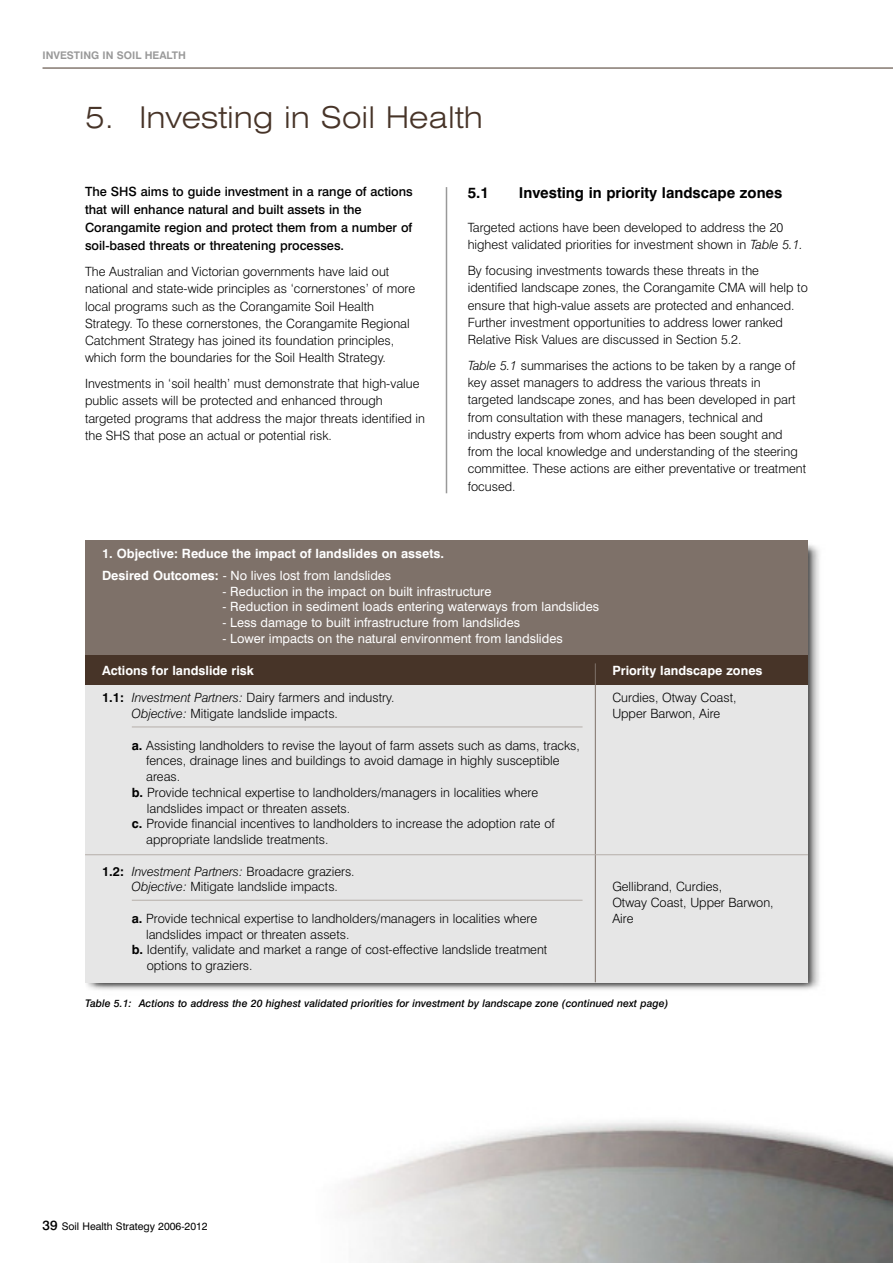
<style>
.page{position:relative;width:893px;height:1263px;background:#fff}
.page>*{position:absolute;margin:0;border:0;box-sizing:border-box;transform-origin:0 0}
.t1{font:300 expanded 30px "Swiss 721 BT";color:#473428}
.t2{font:700 15px "Swiss 721 BT";color:#000}
.t3{font:300 12.75px/17.2px "Swiss 721 BT";color:#000}
.t4{font:12.75px "Swiss 721 BT";color:#fff}
.t5{font:500 12.75px/18px "Swiss 721 BT";color:#000}
.t6{font:700 12.75px/22.2px "Swiss 721 BT";color:#fff}
.t7{font:italic 500 10.5px "Swiss 721 BT";color:#000}
.t8{font:10.5px "Swiss 721 BT";color:#000}
.t9{font:700 10.5px "Swiss 721 BT";color:#999}
.s1{font-style:italic}
.s2{font-weight:400}
.s3{font-weight:700}
.s4{font-weight:500;font-size:13.5px}
</style>
<div class="page">
<img style="left:347px;top:1120px;width:546px;height:143px">
<hr style="left:446px;top:187px;width:1px;height:306px;background:#999">
<hr style="left:43px;top:68px;width:850px;height:1px;background:#473428">
<img style="left:85px;top:544px;width:735px;height:446px">
<div style="left:85px;top:540px;width:723px;height:442px;background:#e6e6e6"></div>
<div style="left:85px;top:540px;width:723px;height:115px;background:#7e7169"></div>
<div style="left:85px;top:655px;width:723px;height:30px;background:#473428"></div>
<hr style="left:132px;top:726px;width:451px;height:1px;background:#b5aea9">
<hr style="left:132px;top:900px;width:451px;height:1px;background:#b5aea9">
<hr style="left:595px;top:663px;width:1px;height:319px;background:#7e7169">
<hr style="left:85px;top:854px;width:723px;height:1px;background:#b5aea9">
<p class="t9" style="left:43px;top:51px;width:145px">INVESTING IN SOIL HEALTH</p>
<h1 class="t1" style="left:85px;top:106px;width:399px">5. Investing in Soil Health</h1>
<p class="t5" style="left:85px;top:184px;width:329px">The SHS aims to guide investment in a range of actions that will enhance natural and built assets in the Corangamite region and protect them from a number of soil-based threats or threatening processes.</p>
<p class="t3" style="left:85px;top:264px;width:332px">The Australian and Victorian governments have laid out national and state-wide principles as ‘cornerstones’ of more local programs such as the Corangamite Soil Health Strategy. To these cornerstones, the Corangamite Regional Catchment Strategy has joined its foundation principles, which form the boundaries for the Soil Health Strategy.</p>
<p class="t3" style="left:85px;top:376px;width:341px">Investments in ‘soil health’ must demonstrate that high-value public assets will be protected and enhanced through targeted programs that address the major threats identified in the SHS that pose an actual or potential risk.</p>
<p class="t2" style="left:468px;top:187px;width:23px">5.1</p>
<p class="t2" style="left:519px;top:187px;width:265px">Investing in priority landscape zones</p>
<p class="t3" style="left:468px;top:220px;width:337px">Targeted actions have been developed to address the 20 highest validated priorities for investment shown in <span class="s1">Table 5.1.</span></p>
<p class="t3" style="left:468px;top:263px;width:342px">By focusing investments towards these threats in the identified landscape zones, the Corangamite CMA will help to ensure that high-value assets are protected and enhanced.<br>Further investment opportunities to address lower ranked Relative Risk Values are discussed in Section 5.2.</p>
<p class="t3" style="left:468px;top:358px;width:340px"><span class="s1">Table 5.1</span> summarises the actions to be taken by a range of key asset managers to address the various threats in targeted landscape zones, and has been developed in part from consultation with these managers, technical and industry experts from whom advice has been sought and from the local knowledge and understanding of the steering committee. These actions are either preventative or treatment focused.</p>
<p class="t6" style="left:102px;top:543px;width:343px">1. Objective: Reduce the impact of landslides on assets.<br>Desired Outcomes: <span class="s2">- No lives lost from landslides</span></p>
<p class="t4" style="left:222px;top:586px;width:270px">- Reduction in the impact on built infrastructure</p>
<p class="t4" style="left:222px;top:602px;width:378px">- Reduction in sediment loads entering waterways from landslides</p>
<p class="t4" style="left:222px;top:618px;width:299px">- Less damage to built infrastructure from landslides</p>
<p class="t4" style="left:222px;top:634px;width:342px">- Lower impacts on the natural environment from landslides</p>
<p class="t6" style="left:102px;top:660px;width:153px">Actions for landslide risk</p>
<p class="t3" style="left:132px;top:691px;width:264px;line-height:15.8px;text-indent:-29px"><span class="s3">1.1:</span> <span class="s1">Investment Partners:</span> Dairy farmers and industry.<br><span class="s1">Objective:</span> Mitigate landslide impacts.</p>
<p class="t3" style="left:132px;top:738px;width:450px"><span class="s3">a.</span> Assisting landholders to revise the layout of farm assets such as dams, tracks,</p>
<p class="t3" style="left:146px;top:753px;width:415px">fences, drainage lines and buildings to avoid damage in highly susceptible</p>
<p class="t3" style="left:146px;top:769px;width:35px">areas.</p>
<p class="t3" style="left:132px;top:785px;width:408px"><span class="s3">b.</span> Provide technical expertise to landholders/managers in localities where</p>
<p class="t3" style="left:147px;top:801px;width:205px">landslides impact or threaten assets.</p>
<p class="t3" style="left:132px;top:816px;width:425px"><span class="s3">c.</span> Provide financial incentives to landholders to increase the adoption rate of</p>
<p class="t3" style="left:146px;top:832px;width:184px">appropriate landslide treatments.</p>
<p class="t3" style="left:132px;top:864px;width:225px;line-height:15.8px;text-indent:-29px"><span class="s3">1.2:</span> <span class="s1">Investment Partners:</span> Broadacre graziers.<br><span class="s1">Objective:</span> Mitigate landslide impacts.</p>
<p class="t3" style="left:132px;top:911px;width:407px"><span class="s3">a.</span> Provide technical expertise to landholders/managers in localities where</p>
<p class="t3" style="left:146px;top:927px;width:205px">landslides impact or threaten assets.</p>
<p class="t3" style="left:132px;top:942px;width:417px"><span class="s3">b.</span> Identify, validate and market a range of cost-effective landslide treatment</p>
<p class="t3" style="left:147px;top:958px;width:107px">options to graziers.</p>
<p class="t6" style="left:612px;top:660px;width:152px">Priority landscape zones</p>
<p class="t3" style="left:612px;top:691px;width:126px;line-height:15.8px">Curdies, Otway Coast,<br>Upper Barwon, Aire</p>
<p class="t3" style="left:612px;top:880px;width:163px;line-height:15.8px">Gellibrand, Curdies,<br>Otway Coast, Upper Barwon,<br>Aire</p>
<p class="t7" style="left:85px;top:999px;width:585px">Table 5.1: Actions to address the 20 highest validated priorities for investment by landscape zone (continued next page)</p>
<p class="t8" style="left:43px;top:1222px;width:167px"><span class="s4">39</span> Soil Health Strategy 2006-2012</p>
</div>
